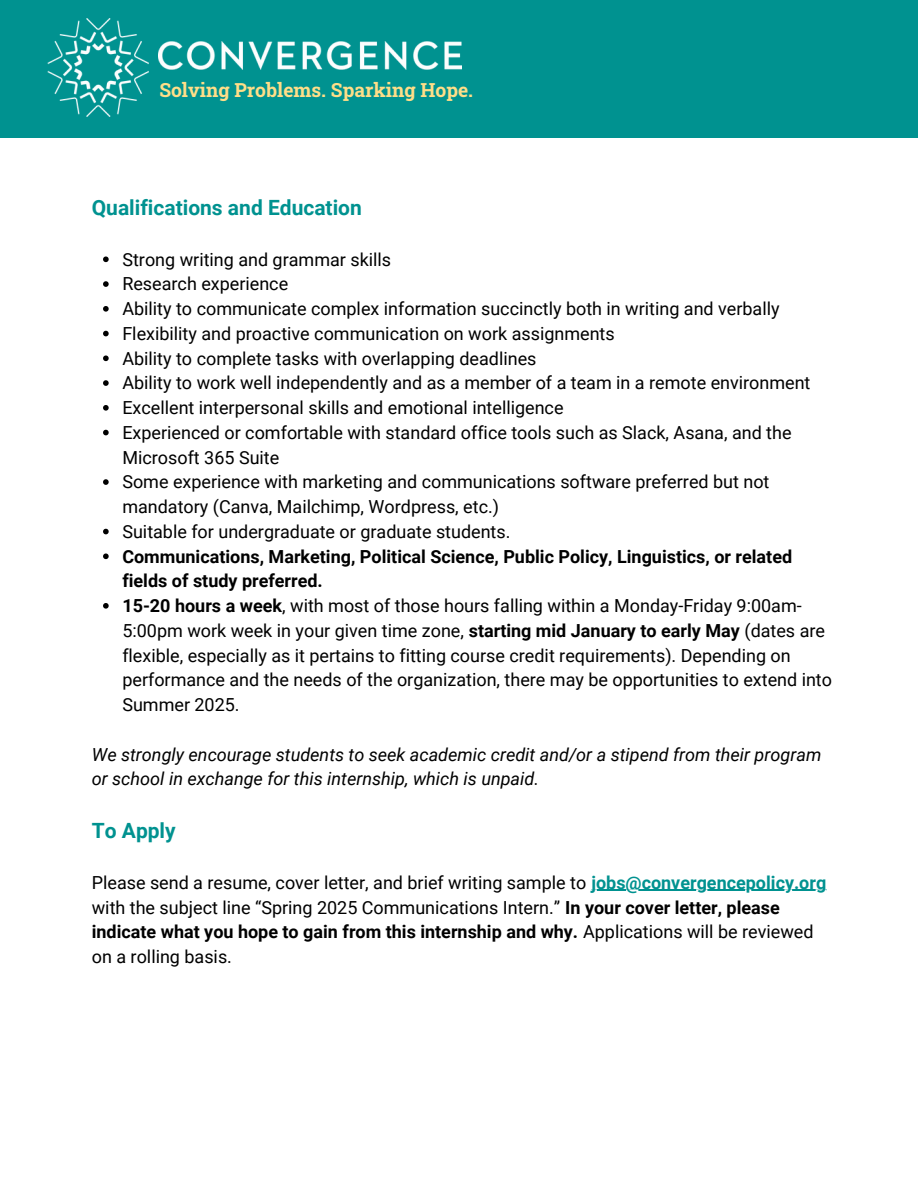
<style>
.page{position:relative;width:918px;height:1188px;background:#fff}
.page>*{position:absolute;margin:0;border:0;box-sizing:border-box;transform-origin:0 0}
.t1{font:700 21px "Roboto";color:#009290}
.t2{font:700 19.35px "Roboto Slab";color:#ffde88}
.t3{font:18px/24.8px "Roboto";color:#000}
.t4{font:italic 18px/24.8px "Roboto";color:#000}
.t5{font:700 18px/24.8px "Roboto";color:#000}
.s1{font-weight:700}
.s2{font-weight:700;color:#009290}
</style>
<div class="page">
<div style="left:0;top:0;width:918px;height:138px;background:#009290"></div>
<img style="left:159px;top:42px;width:303px;height:28px">
<img style="left:47px;top:19px;width:102px;height:98px">
<svg style="left:103px;top:256px;width:6px;height:6px"></svg>
<svg style="left:103px;top:281px;width:6px;height:6px"></svg>
<svg style="left:103px;top:306px;width:6px;height:6px"></svg>
<svg style="left:103px;top:331px;width:6px;height:5px"></svg>
<svg style="left:103px;top:356px;width:6px;height:5px"></svg>
<svg style="left:103px;top:380px;width:6px;height:6px"></svg>
<svg style="left:103px;top:405px;width:6px;height:6px"></svg>
<svg style="left:103px;top:430px;width:6px;height:5px"></svg>
<svg style="left:103px;top:479px;width:6px;height:6px"></svg>
<svg style="left:103px;top:529px;width:6px;height:5px"></svg>
<svg style="left:103px;top:554px;width:6px;height:5px"></svg>
<svg style="left:103px;top:603px;width:6px;height:6px"></svg>
<hr style="left:591px;top:890px;width:236px;height:1px;background:#009290">
<h1 class="t2" style="left:159px;top:77px;width:315px">Solving Problems. Sparking Hope.</h1>
<h1 class="t1" style="left:92px;top:195px;width:272px">Qualifications and Education</h1>
<p class="t3" style="left:122px;top:247px;width:270px">Strong writing and grammar skills</p>
<p class="t3" style="left:122px;top:272px;width:167px">Research experience</p>
<p class="t3" style="left:122px;top:296px;width:659px">Ability to communicate complex information succinctly both in writing and verbally</p>
<p class="t3" style="left:122px;top:321px;width:494px">Flexibility and proactive communication on work assignments</p>
<p class="t3" style="left:122px;top:346px;width:416px">Ability to complete tasks with overlapping deadlines</p>
<p class="t3" style="left:122px;top:371px;width:690px">Ability to work well independently and as a member of a team in a remote environment</p>
<p class="t3" style="left:122px;top:395px;width:443px">Excellent interpersonal skills and emotional intelligence</p>
<p class="t3" style="left:122px;top:420px;width:671px">Experienced or comfortable with standard office tools such as Slack, Asana, and the<br>Microsoft 365 Suite</p>
<p class="t3" style="left:122px;top:470px;width:649px">Some experience with marketing and communications software preferred but not mandatory (Canva, Mailchimp, Wordpress, etc.)</p>
<p class="t3" style="left:122px;top:519px;width:390px">Suitable for undergraduate or graduate students.</p>
<p class="t5" style="left:122px;top:544px;width:671px">Communications, Marketing, Political Science, Public Policy, Linguistics, or related fields of study preferred.</p>
<p class="t3" style="left:122px;top:593px;width:711px"><span class="s1">15-20 hours a week</span>, with most of those hours falling within a Monday-Friday 9:00am-5:00pm work week in your given time zone, <span class="s1">starting mid January to early May</span> (dates are flexible, especially as it pertains to fitting course credit requirements). Depending on performance and the needs of the organization, there may be opportunities to extend into Summer 2025.</p>
<p class="t4" style="left:92px;top:742px;width:731px">We strongly encourage students to seek academic credit and/or a stipend from their program or school in exchange for this internship, which is unpaid.</p>
<h1 class="t1" style="left:92px;top:819px;width:85px">To Apply</h1>
<p class="t3" style="left:92px;top:870px;width:736px">Please send a resume, cover letter, and brief writing sample to <span class="s2">jobs@convergencepolicy.org </span>with the subject line “Spring 2025 Communications Intern.” <span class="s1">In your cover letter, please indicate what you hope to gain from this internship and why.</span> Applications will be reviewed on a rolling basis.</p>
</div>
